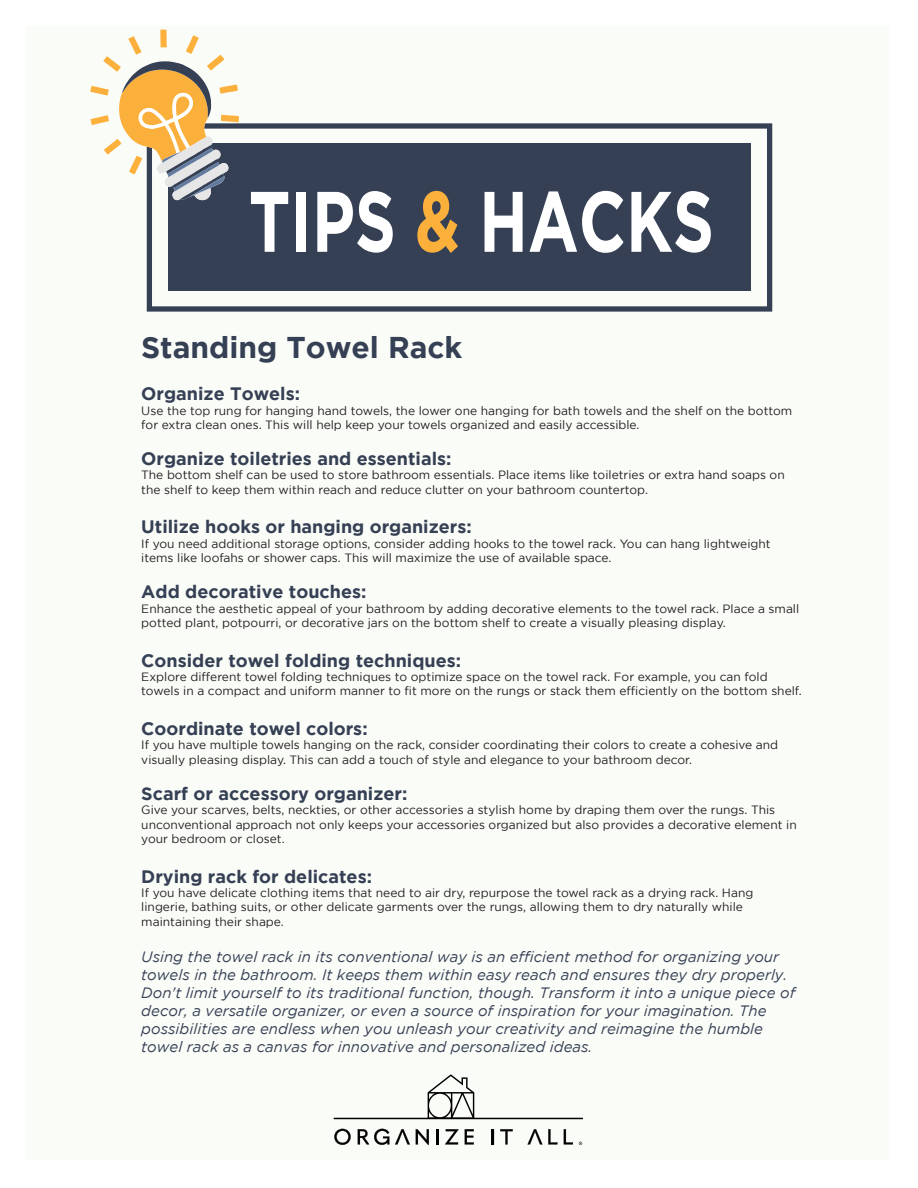
<style>
.page{position:relative;width:918px;height:1188px;background:#fff}
.page>*{position:absolute;margin:0;border:0;box-sizing:border-box;transform-origin:0 0}
.t1{font:700 85.65px "Gotham";color:#fff;scale:.75 1}
.t2{font:700 30px "Gotham";color:#364055}
.t3{font:700 18px "Gotham";color:#364055}
.t4{font:italic 15px/18px "Gotham";color:#364055}
.t5{font:12px/14.4px "Gotham";color:#231f20}
.s1{color:#fbb03c}
</style>
<div class="page">
<div style="left:26px;top:26px;width:864px;height:1134px;background:#fafcf7"></div>
<div style="left:147px;top:123px;width:625px;height:189px;border:5px solid #364055"></div>
<div style="left:168px;top:144px;width:583px;height:147px;background:#364055"></div>
<svg style="left:90px;top:30px;width:149px;height:170px"></svg>
<svg style="left:428px;top:1074px;width:46px;height:44px"></svg>
<svg style="left:334px;top:1129px;width:17px;height:16px"></svg>
<svg style="left:358px;top:1129px;width:31px;height:16px"></svg>
<svg style="left:416px;top:1129px;width:13px;height:16px"></svg>
<svg style="left:437px;top:1129px;width:2px;height:16px"></svg>
<svg style="left:445px;top:1129px;width:13px;height:16px"></svg>
<svg style="left:465px;top:1129px;width:9px;height:16px"></svg>
<svg style="left:492px;top:1129px;width:2px;height:16px"></svg>
<svg style="left:500px;top:1129px;width:13px;height:16px"></svg>
<svg style="left:564px;top:1129px;width:9px;height:16px"></svg>
<svg style="left:395px;top:1129px;width:15px;height:16px"></svg>
<svg style="left:527px;top:1129px;width:31px;height:16px"></svg>
<hr style="left:334px;top:1118px;width:249px;height:1px;background:#000">
<h1 class="t1" style="left:249px;top:172px;width:622px">TIPS <span class="s1">&amp;</span> HACKS</h1>
<h2 class="t2" style="left:141px;top:330px;width:323px">Standing Towel Rack</h2>
<h3 class="t3" style="left:141px;top:383px;width:160px">Organize Towels:</h3>
<p class="t5" style="left:141px;top:403px;width:653px">Use the top rung for hanging hand towels, the lower one hanging for bath towels and the shelf on the bottom for extra clean ones. This will help keep your towels organized and easily accessible.</p>
<h3 class="t3" style="left:141px;top:448px;width:312px">Organize toiletries and essentials:</h3>
<p class="t5" style="left:141px;top:468px;width:645px">The bottom shelf can be used to store bathroom essentials. Place items like toiletries or extra hand soaps on the shelf to keep them within reach and reduce clutter on your bathroom countertop.</p>
<h3 class="t3" style="left:141px;top:517px;width:332px">Utilize hooks or hanging organizers:</h3>
<p class="t5" style="left:141px;top:536px;width:631px">If you need additional storage options, consider adding hooks to the towel rack. You can hang lightweight items like loofahs or shower caps. This will maximize the use of available space.</p>
<h3 class="t3" style="left:141px;top:581px;width:227px">Add decorative touches:</h3>
<p class="t5" style="left:141px;top:601px;width:659px">Enhance the aesthetic appeal of your bathroom by adding decorative elements to the towel rack. Place a small potted plant, potpourri, or decorative jars on the bottom shelf to create a visually pleasing display.</p>
<h3 class="t3" style="left:141px;top:650px;width:321px">Consider towel folding techniques:</h3>
<p class="t5" style="left:141px;top:669px;width:662px">Explore different towel folding techniques to optimize space on the towel rack. For example, you can fold towels in a compact and uniform manner to fit more on the rungs or stack them efficiently on the bottom shelf.</p>
<h3 class="t3" style="left:141px;top:718px;width:228px">Coordinate towel colors:</h3>
<p class="t5" style="left:141px;top:738px;width:638px">If you have multiple towels hanging on the rack, consider coordinating their colors to create a cohesive and visually pleasing display. This can add a touch of style and elegance to your bathroom decor.</p>
<h3 class="t3" style="left:141px;top:783px;width:268px">Scarf or accessory organizer:</h3>
<p class="t5" style="left:141px;top:803px;width:657px">Give your scarves, belts, neckties, or other accessories a stylish home by draping them over the rungs. This unconventional approach not only keeps your accessories organized but also provides a decorative element in your bedroom or closet.</p>
<h3 class="t3" style="left:141px;top:866px;width:232px">Drying rack for delicates:</h3>
<p class="t5" style="left:141px;top:885px;width:614px">If you have delicate clothing items that need to air dry, repurpose the towel rack as a drying rack. Hang lingerie, bathing suits, or other delicate garments over the rungs, allowing them to dry naturally while maintaining their shape.</p>
<p class="t4" style="left:141px;top:948px;width:656px">Using the towel rack in its conventional way is an efficient method for organizing your towels in the bathroom. It keeps them within easy reach and ensures they dry properly.<br>Don't limit yourself to its traditional function, though. Transform it into a unique piece of decor, a versatile organizer, or even a source of inspiration for your imagination. The possibilities are endless when you unleash your creativity and reimagine the humble towel rack as a canvas for innovative and personalized ideas.</p>
</div>
